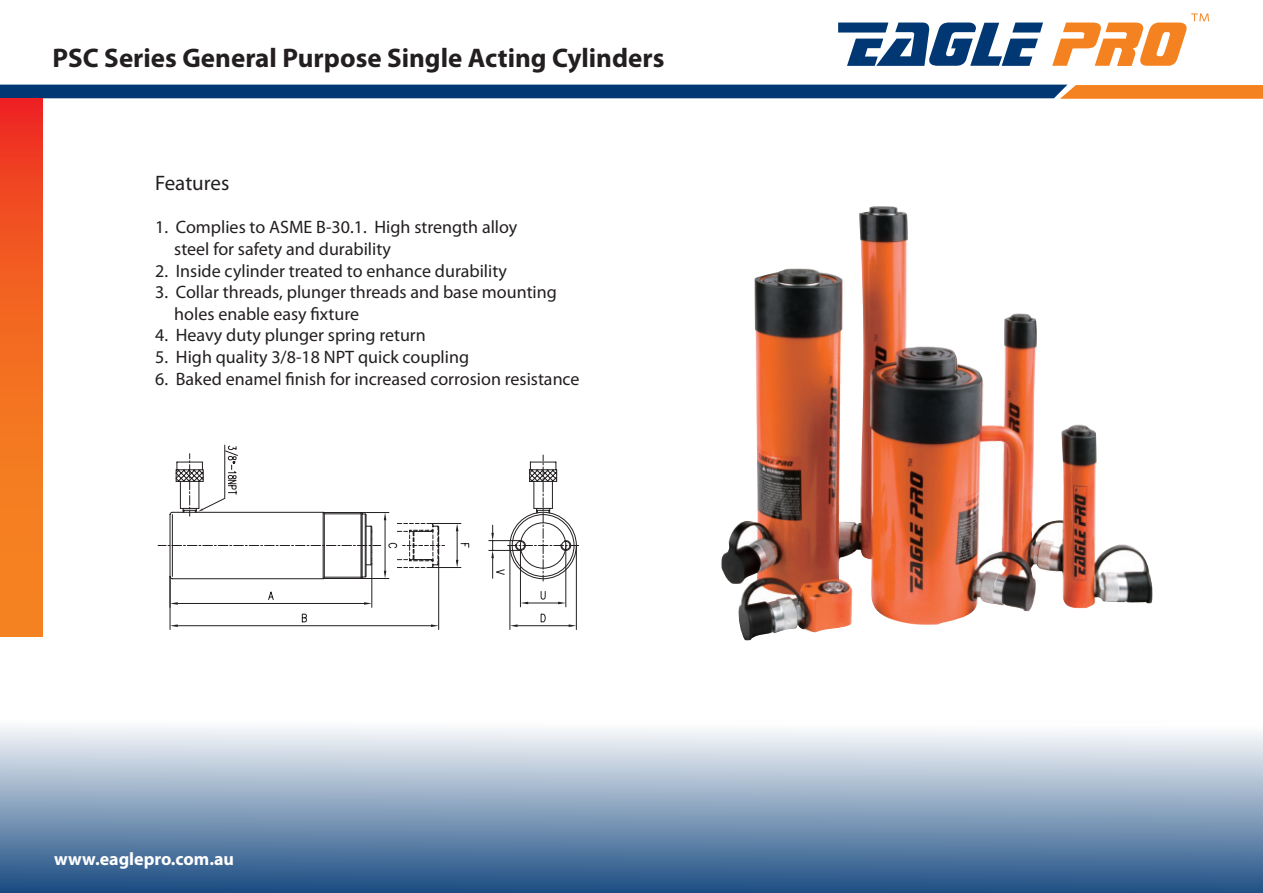
<style>
.page{position:relative;width:1263px;height:893px;background:#fff}
.page>*{position:absolute;margin:0;border:0;box-sizing:border-box;transform-origin:0 0}
.t1{font:700 27px "Myriad Pro";color:#231f20}
.t2{font:21px "Myriad Pro";color:#231f20}
.t3{font:18px/21.6px "Myriad Pro";color:#231f20}
.t4{font:700 18px "Myriad Pro";color:#fff}
</style>
<div class="page">
<svg style="left:0;top:727px;width:1263px;height:166px;background:#89a2be"></svg>
<svg style="left:0;top:85px;width:1263px;height:14px;background:#324c6d"></svg>
<svg style="left:0;top:98px;width:43px;height:539px;background:#f26521"></svg>
<svg style="left:838px;top:22px;width:205px;height:44px"></svg>
<svg style="left:1052px;top:14px;width:157px;height:52px"></svg>
<svg style="left:158px;top:445px;width:421px;height:185px"></svg>
<img style="left:721px;top:206px;width:431px;height:434px">
<h1 class="t1" style="left:52px;top:40px;width:613px">PSC Series General Purpose Single Acting Cylinders</h1>
<p class="t2" style="left:155px;top:170px;width:76px">Features</p>
<p class="t3" style="left:174px;top:216px;width:345px;text-indent:-19px">1. Complies to ASME B-30.1. High strength alloy steel for safety and durability</p>
<p class="t3" style="left:155px;top:259px;width:353px">2. Inside cylinder treated to enhance durability</p>
<p class="t3" style="left:174px;top:281px;width:384px;text-indent:-19px">3. Collar threads, plunger threads and base mounting holes enable easy fixture</p>
<p class="t3" style="left:155px;top:324px;width:272px">4. Heavy duty plunger spring return</p>
<p class="t3" style="left:155px;top:346px;width:315px">5. High quality 3/8-18 NPT quick coupling</p>
<p class="t3" style="left:155px;top:367px;width:426px">6. Baked enamel finish for increased corrosion resistance</p>
<p class="t4" style="left:54px;top:848px;width:181px">www.eaglepro.com.au</p>
</div>
